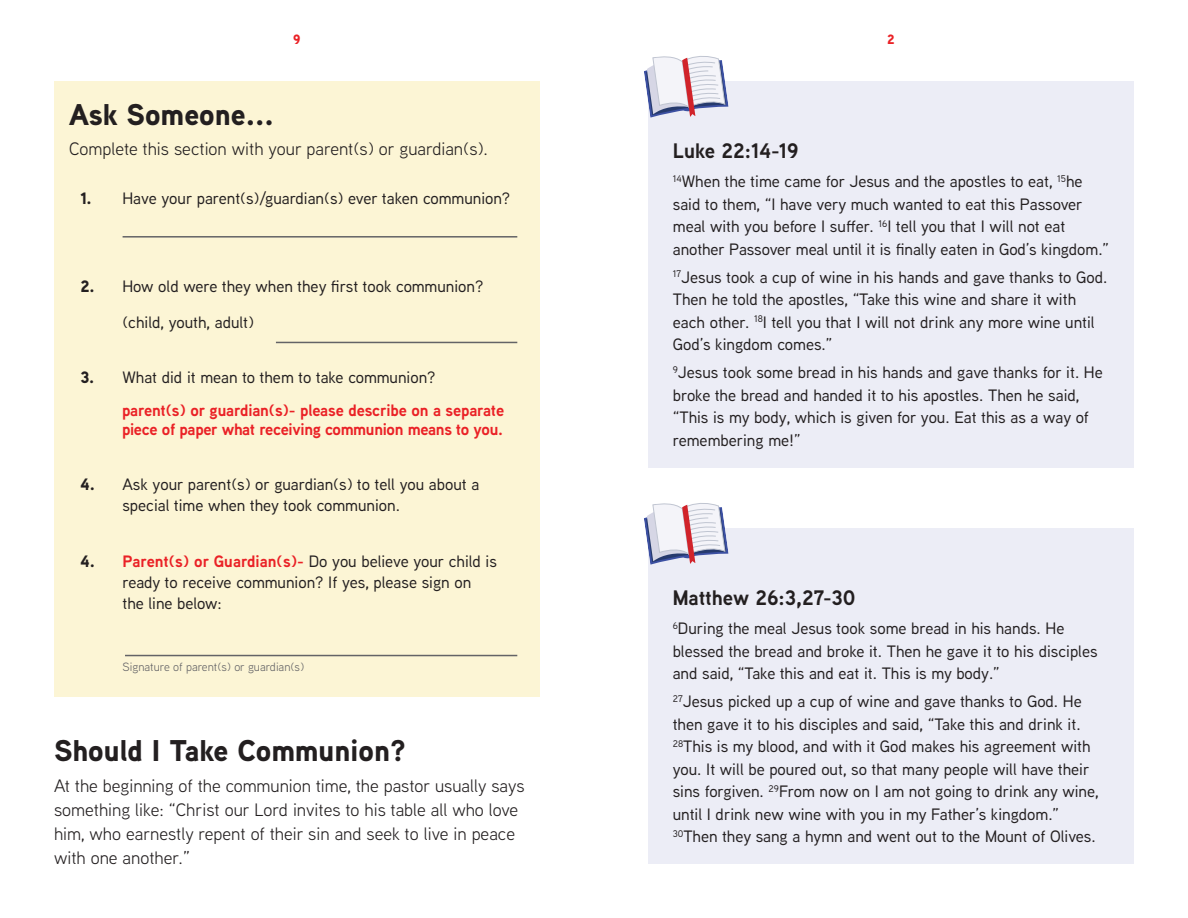
<style>
.page{position:relative;width:1188px;height:918px;background:#fff}
.page>*{position:absolute;margin:0;border:0;box-sizing:border-box;transform-origin:0 0}
.heading{font:900 30px "Aaux Next";color:#231f20}
.verse_reference{font:700 21px "Aaux Next";color:#231f20}
.Paragraph_Style_1{font:18px/24px "Aaux Next";color:#231f20}
.verse{font:500 16.5px/22.5px "Aaux Next";color:#231f20}
.verse-2{font:700 16.5px/19.5px "Aaux Next";letter-spacing:-.02em;color:#ea2126}
.verse-3{font:900 13.5px "Aaux Next";color:#ea2126}
.Paragraph_Style_1-2{font:12px "Aaux Next";color:#636366}
.s1{font-weight:900}
.s2{font-weight:700;color:#ea2126}
</style>
<div class="page">
<div style="left:54px;top:81px;width:486px;height:616px;background:#fcf5d5"></div>
<hr style="left:123px;top:236px;width:394px;height:2px;background:#636366">
<hr style="left:125px;top:655px;width:392px;height:1px;background:#636366">
<hr style="left:276px;top:342px;width:241px;height:1px;background:#636366">
<div style="left:648px;top:81px;width:485px;height:386px;background:#ecedf6"></div>
<div style="left:648px;top:528px;width:485px;height:336px;background:#ecedf6"></div>
<svg style="left:644px;top:56px;width:85px;height:62px"></svg>
<svg style="left:644px;top:503px;width:85px;height:62px"></svg>
<p class="verse-3" style="left:293px;top:30px;width:9px">9</p>
<p class="verse-3" style="left:887px;top:30px;width:9px">2</p>
<p class="heading" style="left:69px;top:93px;width:206px">Ask Someone...</p>
<p class="Paragraph_Style_1" style="left:69px;top:136px;width:421px">Complete this section with your parent(s) or guardian(s).</p>
<p class="verse" style="left:80px;top:186px;width:431px"><span class="s1">1.</span> Have your parent(s)/guardian(s) ever taken communion?</p>
<p class="verse" style="left:122px;top:268px;width:362px;line-height:36px;text-indent:-42px"><span class="s1">2.</span> How old were they when they first took communion? (child, youth, adult)</p>
<p class="verse" style="left:80px;top:365px;width:357px"><span class="s1">3.</span> What did it mean to them to take communion?</p>
<p class="verse-2" style="left:122px;top:400px;width:384px">parent(s) or guardian(s)- please describe on a separate piece of paper what receiving communion means to you.</p>
<p class="verse" style="left:122px;top:473px;width:358px;line-height:21px;text-indent:-42px"><span class="s1">4.</span> Ask your parent(s) or guardian(s) to tell you about a special time when they took communion.</p>
<p class="verse" style="left:122px;top:551px;width:376px;line-height:21px;text-indent:-42px"><span class="s1">4.</span> <span class="s2">Parent(s) or Guardian(s)-</span> Do you believe your child is ready to receive communion? If yes, please sign on<br>the line below:</p>
<p class="Paragraph_Style_1-2" style="left:123px;top:659px;width:183px">Signature of parent(s) or guardian(s)</p>
<p class="heading" style="left:54px;top:729px;width:354px">Should I Take Communion?</p>
<p class="Paragraph_Style_1" style="left:54px;top:773px;width:472px">At the beginning of the communion time, the pastor usually says something like: “Christ our Lord invites to his table all who love him, who earnestly repent of their sin and seek to live in peace with one another.”</p>
<p class="verse_reference" style="left:673px;top:136px;width:127px">Luke 22:14-19</p>
<p class="verse" style="left:673px;top:170px;width:438px"><sup>14</sup>When the time came for Jesus and the apostles to eat, <sup>15</sup>he said to them, “I have very much wanted to eat this Passover meal with you before I suffer. <sup>16</sup>I tell you that I will not eat another Passover meal until it is finally eaten in God’s kingdom.”</p>
<p class="verse" style="left:673px;top:265px;width:436px"><sup>17</sup>Jesus took a cup of wine in his hands and gave thanks to God.<br>Then he told the apostles, “Take this wine and share it with each other. <sup>18</sup>I tell you that I will not drink any more wine until God’s kingdom comes.”</p>
<p class="verse" style="left:673px;top:361px;width:431px"><sup>9</sup>Jesus took some bread in his hands and gave thanks for it. He broke the bread and handed it to his apostles. Then he said, “This is my body, which is given for you. Eat this as a way of remembering me!”</p>
<p class="verse_reference" style="left:673px;top:583px;width:184px">Matthew 26:3,27-30</p>
<p class="verse" style="left:673px;top:617px;width:426px"><sup>6</sup>During the meal Jesus took some bread in his hands. He blessed the bread and broke it. Then he gave it to his disciples and said, “Take this and eat it. This is my body.”</p>
<p class="verse" style="left:673px;top:690px;width:427px"><sup>27</sup>Jesus picked up a cup of wine and gave thanks to God. He then gave it to his disciples and said, “Take this and drink it.<br><sup>28</sup>This is my blood, and with it God makes his agreement with you. It will be poured out, so that many people will have their sins forgiven. <sup>29</sup>From now on I am not going to drink any wine, until I drink new wine with you in my Father’s kingdom.” <sup>30</sup>Then they sang a hymn and went out to the Mount of Olives.</p>
</div>
